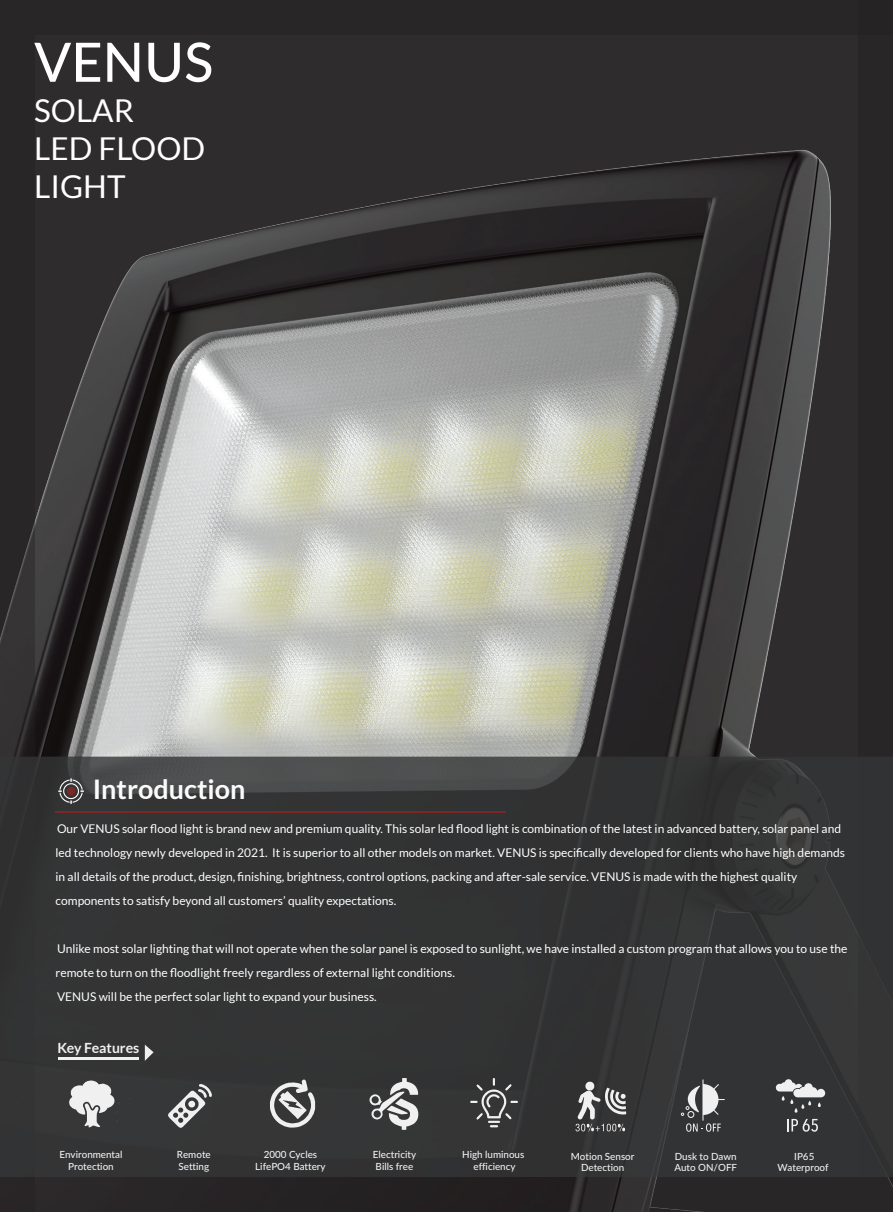
<style>
.page{position:relative;width:893px;height:1212px;background:#2e2c2c}
.page>*{position:absolute;margin:0;border:0;box-sizing:border-box;transform-origin:0 0}
.t1{font:500 54.3px "Lato";color:#fff}
.t2{font:31.5px/37.8px "Lato";color:#fff}
.t3{font:700 27px "Lato";color:#fbfbfc}
.t4{font:700 14.1px "Lato";color:#f0f0f1}
.t5{font:12px/24px "Lato";color:#fff}
.t6{font:500 9.9px/11.9px "Lato";color:#f0f0f1;text-align:center}
</style>
<div class="page">
<img style="left:34px;top:149px;width:797px;height:1029px">
<div style="left:0;top:0;width:34px;height:1212px;background:linear-gradient(to right,#2c292a,#2c292a)"></div>
<div style="left:0;top:0;width:893px;height:34px;background:#292627"></div>
<div style="left:859px;top:0;width:34px;height:1212px;background:#292627"></div>
<div style="left:0;top:1178px;width:893px;height:34px;background:#292627"></div>
<svg style="left:0;top:757px;width:893px;height:420px"></svg>
<svg style="left:69px;top:1080px;width:51px;height:48px"></svg>
<svg style="left:270px;top:1079px;width:45px;height:48px"></svg>
<svg style="left:369px;top:1078px;width:49px;height:52px"></svg>
<svg style="left:681px;top:1079px;width:44px;height:53px"></svg>
<svg style="left:776px;top:1079px;width:49px;height:33px"></svg>
<svg style="left:787px;top:1119px;width:31px;height:13px"></svg>
<svg style="left:168px;top:1084px;width:44px;height:44px"></svg>
<svg style="left:470px;top:1078px;width:48px;height:49px"></svg>
<svg style="left:575px;top:1082px;width:51px;height:49px"></svg>
<hr style="left:59px;top:1057px;width:80px;height:3px;background:#f0f0f1">
<svg style="left:145px;top:1044px;width:9px;height:17px"></svg>
<hr style="left:56px;top:811px;width:450px;height:2px;background:#7a2725">
<svg style="left:58px;top:778px;width:26px;height:26px"></svg>
<h1 class="t1" style="left:34px;top:23px;width:181px">VENUS</h1>
<h2 class="t2" style="left:34px;top:92px;width:173px">SOLAR<br>LED FLOOD<br>LIGHT</h2>
<h3 class="t3" style="left:93px;top:774px;width:154px">Introduction</h3>
<p class="t5" style="left:56px;top:816px;width:791px">Our VENUS solar flood light is brand new and premium quality. This solar led flood light is combination of the latest in advanced battery, solar panel and led technology newly developed in 2021. It is superior to all other models on market. VENUS is specifically developed for clients who have high demands in all details of the product, design, finishing, brightness, control options, packing and after-sale service. VENUS is made with the highest quality components to satisfy beyond all customers’ quality expectations.</p>
<p class="t5" style="left:56px;top:936px;width:793px">Unlike most solar lighting that will not operate when the solar panel is exposed to sunlight, we have installed a custom program that allows you to use the remote to turn on the floodlight freely regardless of external light conditions.<br>VENUS will be the perfect solar light to expand your business.</p>
<p class="t4" style="left:57px;top:1039px;width:84px">Key Features</p>
<p class="t6" style="left:59px;top:1148px;width:64px">Environmental<br>Protection</p>
<p class="t6" style="left:177px;top:1148px;width:35px;text-align:left">Remote<br>Setting</p>
<p class="t6" style="left:255px;top:1148px;width:72px">2000 Cycles<br>LifePO4 Battery</p>
<p class="t6" style="left:373px;top:1148px;width:45px;text-align:left">Electricity<br>Bills free</p>
<p class="t6" style="left:462px;top:1148px;width:64px">High luminous efficiency</p>
<p class="t6" style="left:571px;top:1149px;width:65px">Motion Sensor<br>Detection</p>
<p class="t6" style="left:674px;top:1149px;width:64px;text-align:left">Dusk to Dawn<br>Auto ON/OFF</p>
<p class="t6" style="left:777px;top:1149px;width:53px">IP65<br>Waterproof</p>
</div>
